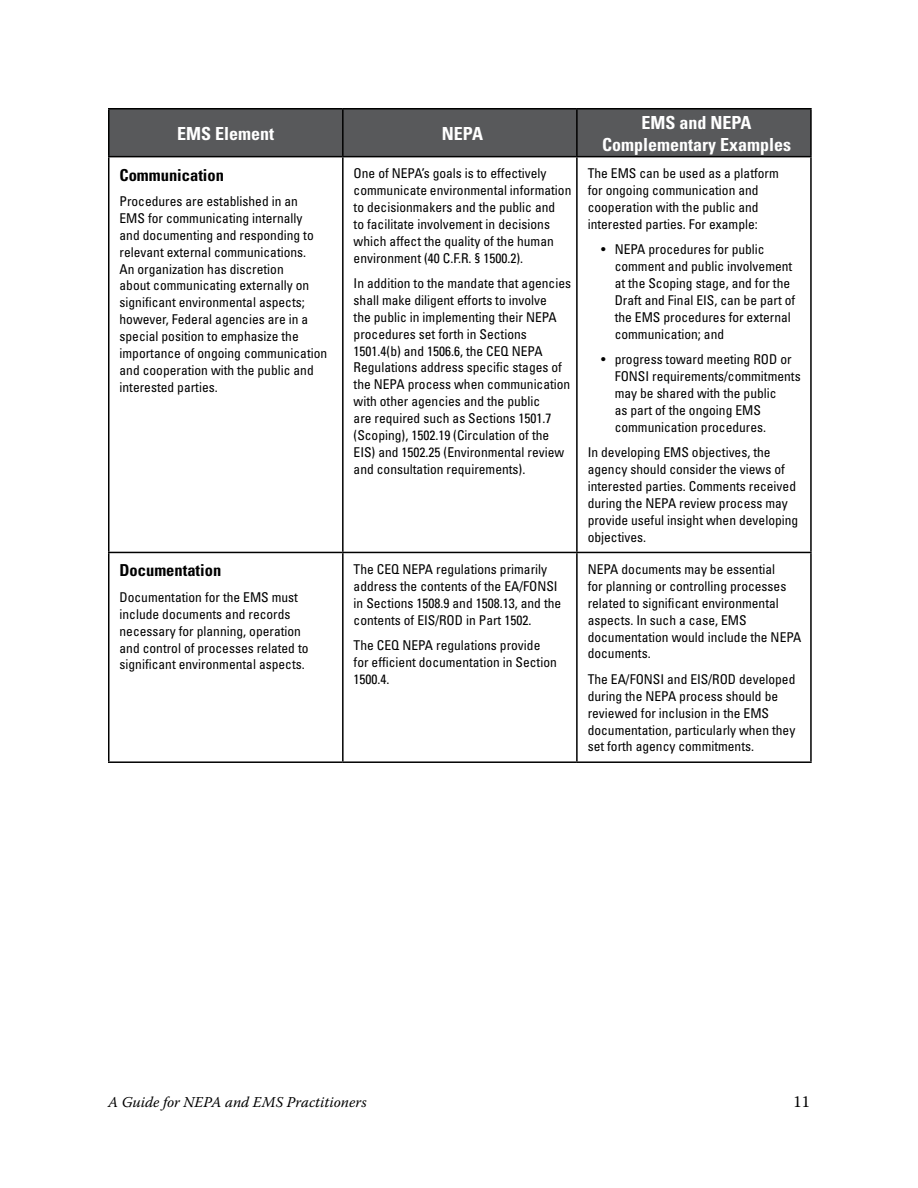
<style>
.page{position:relative;width:918px;height:1188px;background:#fff}
.page>*{position:absolute;margin:0;border:0;box-sizing:border-box;transform-origin:0 0}
.t1{font:700 condensed 18px/21.6px "Univers";color:#fff;text-align:center}
.t2{font:700 condensed 16.5px "Univers";color:#000}
.t3{font:16.5px "Warnock Pro";color:#000}
.t4{font:italic 15px "Warnock Pro";color:#000}
.t5{font:condensed 13.5px/16.8px "Univers";color:#000}
</style>
<div class="page">
<div style="left:110px;top:110px;width:700px;height:46px;background:#58595b"></div>
<hr style="left:108px;top:108px;width:235px;height:2px;background:#000">
<hr style="left:108px;top:110px;width:2px;height:46px;background:#000">
<hr style="left:343px;top:108px;width:234px;height:2px;background:#000">
<hr style="left:342px;top:110px;width:2px;height:46px;background:#000">
<hr style="left:577px;top:108px;width:235px;height:2px;background:#000">
<hr style="left:576px;top:110px;width:2px;height:46px;background:#000">
<hr style="left:810px;top:110px;width:2px;height:46px;background:#000">
<hr style="left:108px;top:156px;width:235px;height:1px;background:#000">
<hr style="left:108px;top:157px;width:2px;height:395px;background:#000">
<hr style="left:343px;top:156px;width:234px;height:1px;background:#000">
<hr style="left:342px;top:157px;width:2px;height:395px;background:#000">
<hr style="left:577px;top:156px;width:235px;height:1px;background:#000">
<hr style="left:576px;top:157px;width:2px;height:395px;background:#000">
<hr style="left:810px;top:157px;width:2px;height:395px;background:#000">
<hr style="left:108px;top:552px;width:235px;height:1px;background:#000">
<hr style="left:108px;top:553px;width:2px;height:208px;background:#000">
<hr style="left:343px;top:552px;width:234px;height:1px;background:#000">
<hr style="left:342px;top:553px;width:2px;height:208px;background:#000">
<hr style="left:577px;top:552px;width:235px;height:1px;background:#000">
<hr style="left:576px;top:553px;width:2px;height:208px;background:#000">
<hr style="left:810px;top:553px;width:2px;height:208px;background:#000">
<hr style="left:108px;top:761px;width:235px;height:2px;background:#000">
<hr style="left:343px;top:761px;width:234px;height:2px;background:#000">
<hr style="left:577px;top:761px;width:235px;height:2px;background:#000">
<h1 class="t1" style="left:177px;top:123px;width:99px">EMS Element</h1>
<h1 class="t1" style="left:442px;top:123px;width:43px">NEPA</h1>
<h1 class="t1" style="left:602px;top:112px;width:190px">EMS and NEPA<br>Complementary Examples</h1>
<p class="t2" style="left:120px;top:165px;width:106px">Communication</p>
<p class="t5" style="left:120px;top:193px;width:209px">Procedures are established in an<br>EMS for communicating internally<br>and documenting and responding to relevant external communications.<br>An organization has discretion<br>about communicating externally on significant environmental aspects; however, Federal agencies are in a special position to emphasize the importance of ongoing communication and cooperation with the public and interested parties.</p>
<p class="t5" style="left:354px;top:165px;width:219px">One of NEPA’s goals is to effectively communicate environmental information to decisionmakers and the public and<br>to facilitate involvement in decisions which affect the quality of the human environment (40 C.F.R. § 1500.2).</p>
<p class="t5" style="left:354px;top:275px;width:219px">In addition to the mandate that agencies shall make diligent efforts to involve<br>the public in implementing their NEPA procedures set forth in Sections 1501.4(b) and 1506.6, the CEQ NEPA Regulations address specific stages of the NEPA process when communication with other agencies and the public<br>are required such as Sections 1501.7 (Scoping), 1502.19 (Circulation of the EIS) and 1502.25 (Environmental review and consultation requirements).</p>
<p class="t5" style="left:588px;top:165px;width:193px">The EMS can be used as a platform for ongoing communication and cooperation with the public and interested parties. For example:</p>
<p class="t5" style="left:615px;top:241px;width:182px;text-indent:-14px">• NEPA procedures for public comment and public involvement at the Scoping stage, and for the<br>Draft and Final EIS, can be part of the EMS procedures for external communication; and</p>
<p class="t5" style="left:615px;top:351px;width:187px;text-indent:-14px">• progress toward meeting ROD or<br>FONSI requirements/commitments may be shared with the public<br>as part of the ongoing EMS communication procedures.</p>
<p class="t5" style="left:588px;top:444px;width:212px">In developing EMS objectives, the agency should consider the views of interested parties. Comments received during the NEPA review process may provide useful insight when developing objectives.</p>
<p class="t2" style="left:120px;top:560px;width:103px">Documentation</p>
<p class="t5" style="left:120px;top:588px;width:190px">Documentation for the EMS must include documents and records necessary for planning, operation and control of processes related to significant environmental aspects.</p>
<p class="t5" style="left:354px;top:561px;width:209px">The CEQ NEPA regulations primarily address the contents of the EA/FONSI in Sections 1508.9 and 1508.13, and the contents of EIS/ROD in Part 1502.</p>
<p class="t5" style="left:354px;top:637px;width:205px">The CEQ NEPA regulations provide for efficient documentation in Section<br>1500.4.</p>
<p class="t5" style="left:588px;top:561px;width:215px">NEPA documents may be essential<br>for planning or controlling processes related to significant environmental aspects. In such a case, EMS documentation would include the NEPA documents.</p>
<p class="t5" style="left:588px;top:671px;width:209px">The EA/FONSI and EIS/ROD developed during the NEPA process should be reviewed for inclusion in the EMS documentation, particularly when they set forth agency commitments.</p>
<p class="t4" style="left:108px;top:1093px;width:260px">A Guide for NEPA and EMS Practitioners</p>
<p class="t3" style="left:793px;top:1092px;width:9px">11</p>
</div>
